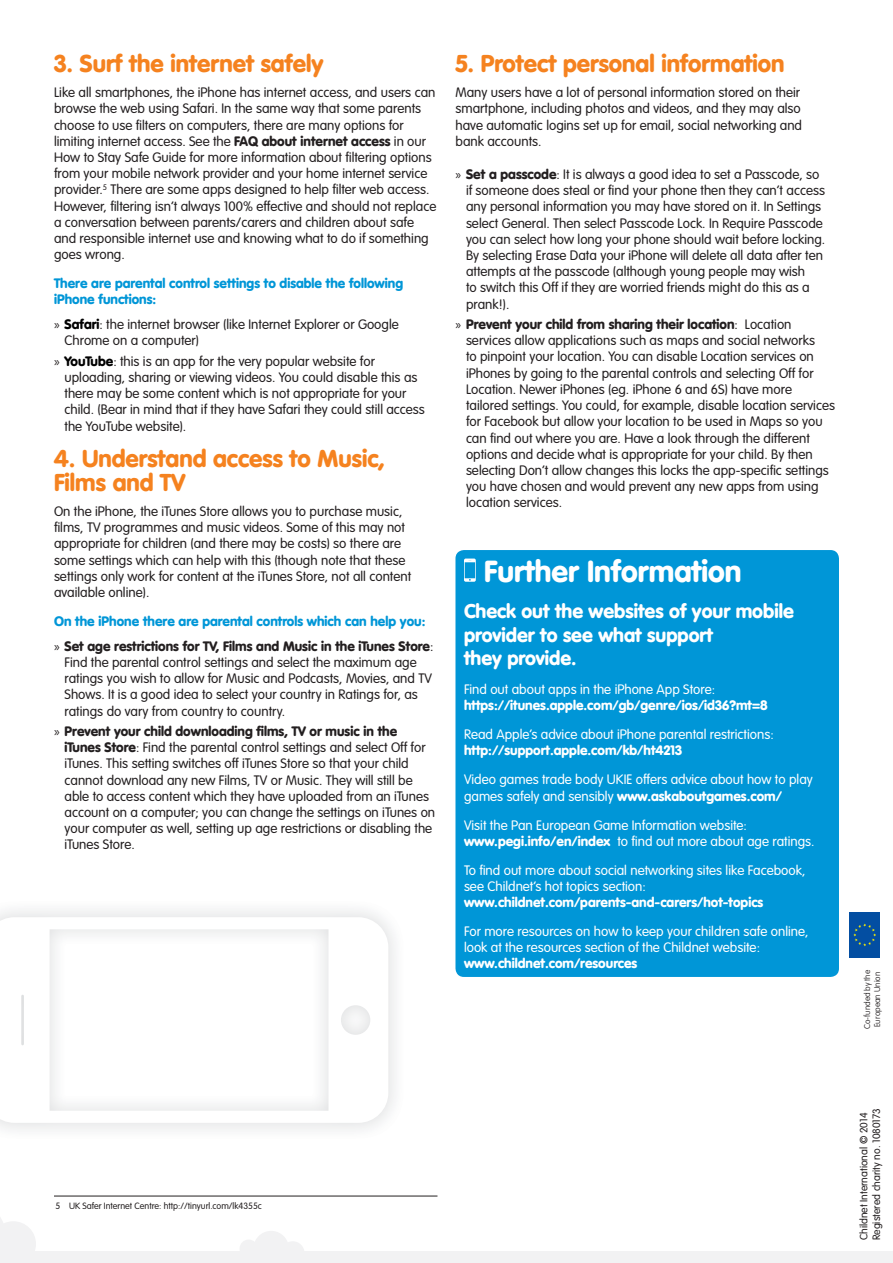
<style>
.page{position:relative;width:893px;height:1263px;background:#fff}
.page>*{position:absolute;margin:0;border:0;box-sizing:border-box;transform-origin:0 0}
.t1{font:900 30px "VAG Rounded Std";color:#fff}
.t2{font:900 24px/24px "VAG Rounded Std";color:#f5821f}
.t3{font:900 19.5px/23.4px "VAG Rounded Std";color:#fff}
.t4{font:300 13.5px/16.2px "VAG Rounded Std";color:#231f20}
.t5{font:300 13.5px/16.2px "VAG Rounded Std";color:#fff}
.t6{font:900 13.5px "VAG Rounded Std";color:#fff}
.t7{font:900 13.5px/24.8px "VAG Rounded Std";color:#231f20}
.t8{font:900 13.5px/16.2px "VAG Rounded Std";color:#0096d7}
.t9{font:300 10.5px/12.6px "VAG Rounded Std";color:#231f20}
.t10{font:300 9px "VAG Rounded Std";color:#231f20}
.t11{font:100 8.25px/9.9px "VAG Rounded Std";color:#231f20}
.s1{font-weight:900}
.s2{font-family:"Myriad Pro";font-weight:400}
.s3{font-weight:900;color:#000}
.s4{color:#0096d7}
.s5{font-weight:300}
</style>
<div class="page">
<svg style="left:0;top:917px;width:388px;height:206px"></svg>
<div style="left:455px;top:550px;width:384px;height:427px;background:#0096d7;border-radius:9px"></div>
<svg style="left:464px;top:558px;width:12px;height:24px"></svg>
<div style="left:0;top:1251px;width:893px;height:12px;background:#f2f2f3"></div>
<svg style="left:240px;top:1231px;width:64px;height:20px"></svg>
<svg style="left:0;top:1218px;width:36px;height:33px"></svg>
<div style="left:850px;top:912px;width:30px;height:45px;background:#034ea2"></div>
<svg style="left:853px;top:923px;width:23px;height:23px"></svg>
<hr style="left:54px;top:1196px;width:383px;height:1px;background:#231f20">
<h2 class="t2" style="left:54px;top:53px;width:271px">3. Surf the internet safely</h2>
<p class="t4" style="left:54px;top:85px;width:384px">Like all smartphones, the iPhone has internet access, and users can browse the web using Safari. In the same way that some parents choose to use filters on computers, there are many options for limiting internet access. See the <span class="s1">FAQ about internet access</span> in our How to Stay Safe Guide for more information about filtering options from your mobile network provider and your home internet service provider.<sup>5</sup> There are some apps designed to help filter web access.<br>However, filtering isn’t always 100% effective and should not replace a conversation between parents/carers and children about safe and responsible internet use and knowing what to do if something goes wrong.</p>
<p class="t8" style="left:54px;top:276px;width:351px">There are parental control settings to disable the following iPhone functions:</p>
<p class="t4" style="left:65px;top:317px;width:336px;text-indent:-11px"><span class="s2">»</span> <span class="s3">Safari</span>: the internet browser (like Internet Explorer or Google<br>Chrome on a computer)</p>
<p class="t4" style="left:65px;top:353px;width:362px;text-indent:-11px"><span class="s2">»</span> <span class="s3">YouTube</span>: this is an app for the very popular website for uploading, sharing or viewing videos. You could disable this as there may be some content which is not appropriate for your child. (Bear in mind that if they have Safari they could still access the YouTube website).</p>
<h2 class="t2" style="left:54px;top:448px;width:333px">4. Understand access to Music,<br>Films and TV</h2>
<p class="t4" style="left:54px;top:504px;width:359px">On the iPhone, the iTunes Store allows you to purchase music, films, TV programmes and music videos. Some of this may not appropriate for children (and there may be costs) so there are some settings which can help with this (though note that these settings only work for content at the iTunes Store, not all content available online).</p>
<p class="t7" style="left:54px;top:609px;width:381px"><span class="s4">On the iPhone there are parental controls which can help you: </span><span class="s2">»</span> Set age restrictions for TV, Films and Music in the iTunes Store<span class="s5">:</span></p>
<p class="t4" style="left:65px;top:654px;width:369px">Find the parental control settings and select the maximum age ratings you wish to allow for Music and Podcasts, Movies, and TV Shows. It is a good idea to select your country in Ratings for, as ratings do vary from country to country.</p>
<p class="t4" style="left:65px;top:724px;width:372px;text-indent:-11px"><span class="s2">»</span> <span class="s1">Prevent your child downloading films, TV or music in the iTunes Store</span>: Find the parental control settings and select Off for iTunes. This setting switches off iTunes Store so that your child cannot download any new Films, TV or Music. They will still be able to access content which they have uploaded from an iTunes account on a computer; you can change the settings on iTunes on your computer as well, setting up age restrictions or disabling the iTunes Store.</p>
<h2 class="t2" style="left:455px;top:53px;width:330px">5. Protect personal information</h2>
<p class="t4" style="left:455px;top:85px;width:348px">Many users have a lot of personal information stored on their smartphone, including photos and videos, and they may also have automatic logins set up for email, social networking and bank accounts.</p>
<p class="t4" style="left:466px;top:167px;width:361px;text-indent:-11px"><span class="s2">»</span> <span class="s1">Set a passcode</span>: It is always a good idea to set a Passcode, so if someone does steal or find your phone then they can’t access any personal information you may have stored on it. In Settings select General. Then select Passcode Lock. In Require Passcode you can select how long your phone should wait before locking.<br>By selecting Erase Data your iPhone will delete all data after ten attempts at the passcode (although young people may wish<br>to switch this Off if they are worried friends might do this as a prank!).</p>
<p class="t4" style="left:466px;top:317px;width:371px;text-indent:-11px"><span class="s2">»</span> <span class="s1">Prevent your child from sharing their location</span>: Location services allow applications such as maps and social networks<br>to pinpoint your location. You can disable Location services on iPhones by going to the parental controls and selecting Off for Location. Newer iPhones (eg. iPhone 6 and 6S) have more tailored settings. You could, for example, disable location services for Facebook but allow your location to be used in Maps so you can find out where you are. Have a look through the different options and decide what is appropriate for your child. By then selecting Don’t allow changes this locks the app-specific settings you have chosen and would prevent any new apps from using location services.</p>
<h1 class="t1" style="left:484px;top:553px;width:259px">Further Information</h1>
<h3 class="t3" style="left:464px;top:600px;width:331px">Check out the websites of your mobile provider to see what support<br>they provide.</h3>
<p class="t5" style="left:464px;top:682px;width:253px">Find out about apps in the iPhone App Store:</p>
<p class="t6" style="left:464px;top:697px;width:305px">https://itunes.apple.com/gb/genre/ios/id36?mt=8</p>
<p class="t5" style="left:464px;top:727px;width:311px">Read Apple’s advice about iPhone parental restrictions:</p>
<p class="t6" style="left:464px;top:742px;width:220px">http://support.apple.com/kb/ht4213</p>
<p class="t5" style="left:464px;top:772px;width:350px">Video games trade body UKIE offers advice about how to play games safely and sensibly <span class="s1">www.askaboutgames.com/</span></p>
<p class="t5" style="left:464px;top:817px;width:352px">Visit the Pan European Game Information website: <span class="s1">www.pegi.info/en/index</span> to find out more about age ratings.</p>
<p class="t5" style="left:464px;top:862px;width:343px">To find out more about social networking sites like Facebook, see Childnet’s hot topics section:</p>
<p class="t6" style="left:464px;top:894px;width:301px">www.childnet.com/parents-and-carers/hot-topics</p>
<p class="t5" style="left:464px;top:924px;width:346px">For more resources on how to keep your children safe online, look at the resources section of the Childnet website:</p>
<p class="t6" style="left:464px;top:955px;width:175px">www.childnet.com/resources</p>
<p class="t11" style="left:863px;top:1029px;width:61px;rotate:-90deg">Co-funded by the<br>European Union</p>
<p class="t10" style="left:56px;top:1201px;width:208px">5 UK Safer Internet Centre: http://tinyurl.com/lk4355c</p>
<p class="t9" style="left:858px;top:1240px;width:134px;rotate:-90deg">Childnet International © 2014<br>Registered charity no. 1080173</p>
</div>
